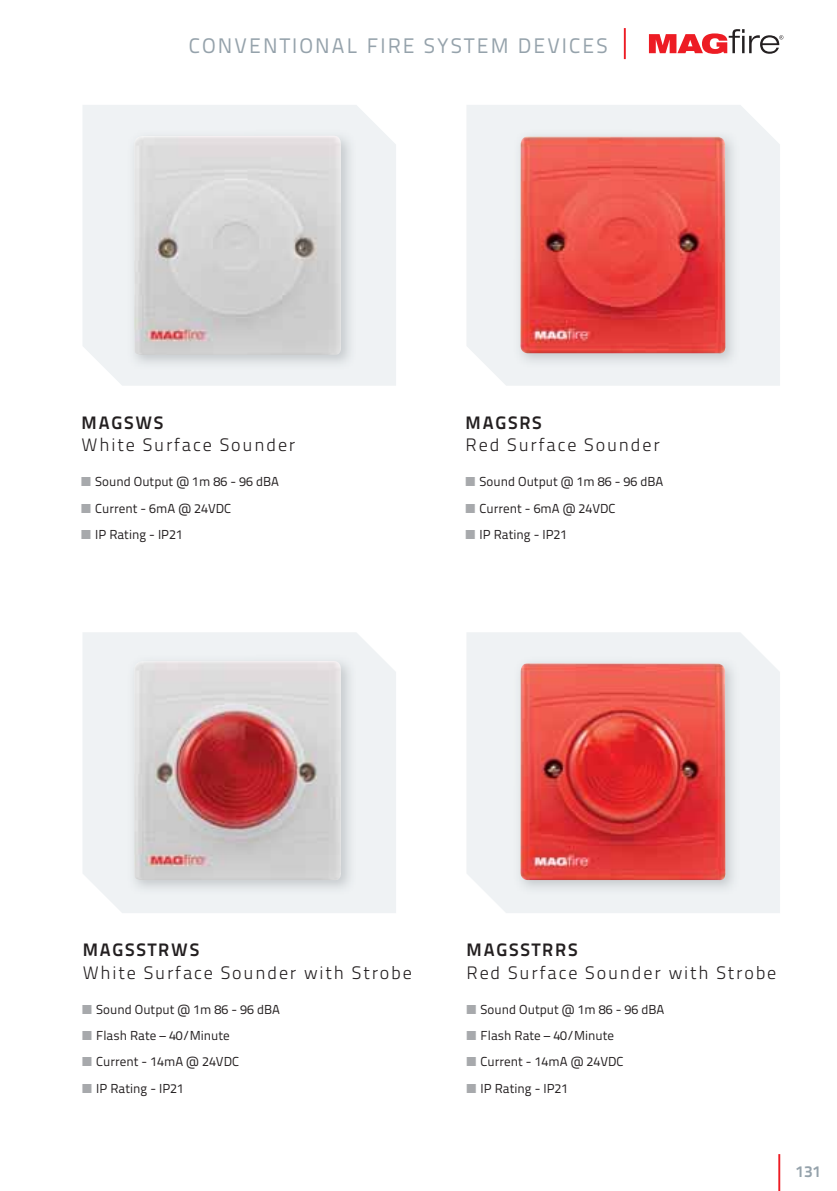
<style>
.page{position:relative;width:837px;height:1191px;background:#fff}
.page>*{position:absolute;margin:0;border:0;box-sizing:border-box;transform-origin:0 0}
.t1{font:21px "Titillium Text 22 L";letter-spacing:.1em;color:#95a2ab}
.t2{font:300 18px "Titillium Text 22 L";letter-spacing:.1em;color:#231f20}
.t3{font:700 18px "Titillium Text 22 L";letter-spacing:.1em;color:#231f20}
.t4{font:700 16px "Titillium Text 22 L";color:#95a2ab}
.t5{font:13px/26.4px "Titillium Text 22 L";color:#231f20}
</style>
<div class="page">
<hr style="left:778px;top:1154px;width:2px;height:37px;background:#ed1c24">
<hr style="left:623px;top:28px;width:2px;height:31px;background:#ed1c24">
<svg style="left:648px;top:29px;width:135px;height:25px"></svg>
<div style="left:467px;top:105px;width:312px;height:281px;background:#eff2f4"></div>
<div style="left:467px;top:632px;width:312px;height:281px;background:#eff2f4"></div>
<div style="left:83px;top:105px;width:313px;height:281px;background:#eff2f4"></div>
<div style="left:83px;top:632px;width:313px;height:281px;background:#eff2f4"></div>
<img style="left:127px;top:129px;width:228px;height:240px">
<img style="left:134px;top:136px;width:207px;height:219px">
<img style="left:127px;top:654px;width:228px;height:240px">
<img style="left:134px;top:661px;width:207px;height:219px">
<img style="left:513px;top:130px;width:226px;height:238px">
<img style="left:520px;top:136px;width:205px;height:217px">
<img style="left:513px;top:656px;width:226px;height:239px">
<img style="left:520px;top:663px;width:205px;height:217px">
<h1 class="t1" style="left:188px;top:39px;width:420px">CONVENTIONAL FIRE SYSTEM DEVICES</h1>
<h2 class="t3" style="left:82px;top:416px;width:83px">MAGSWS</h2>
<h2 class="t3" style="left:465px;top:416px;width:78px">MAGSRS</h2>
<h2 class="t2" style="left:82px;top:438px;width:215px">White Surface Sounder</h2>
<h2 class="t2" style="left:465px;top:438px;width:196px">Red Surface Sounder</h2>
<p class="t5" style="left:95px;top:470px;width:185px">Sound Output @ 1m 86 - 96 dBA<br>Current - 6mA @ 24VDC<br>IP Rating - IP21</p>
<p class="t5" style="left:479px;top:470px;width:185px">Sound Output @ 1m 86 - 96 dBA<br>Current - 6mA @ 24VDC<br>IP Rating - IP21</p>
<h2 class="t3" style="left:83px;top:943px;width:118px">MAGSSTRWS</h2>
<h2 class="t3" style="left:466px;top:943px;width:112px">MAGSSTRRS</h2>
<h2 class="t2" style="left:83px;top:966px;width:330px">White Surface Sounder with Strobe</h2>
<h2 class="t2" style="left:466px;top:966px;width:311px">Red Surface Sounder with Strobe</h2>
<p class="t5" style="left:96px;top:997px;width:185px">Sound Output @ 1m 86 - 96 dBA<br>Flash Rate – 40/Minute<br>Current - 14mA @ 24VDC<br>IP Rating - IP21</p>
<p class="t5" style="left:480px;top:997px;width:185px">Sound Output @ 1m 86 - 96 dBA<br>Flash Rate – 40/Minute<br>Current - 14mA @ 24VDC<br>IP Rating - IP21</p>
<p class="t4" style="left:795px;top:1166px;width:27px">131</p>
</div>
